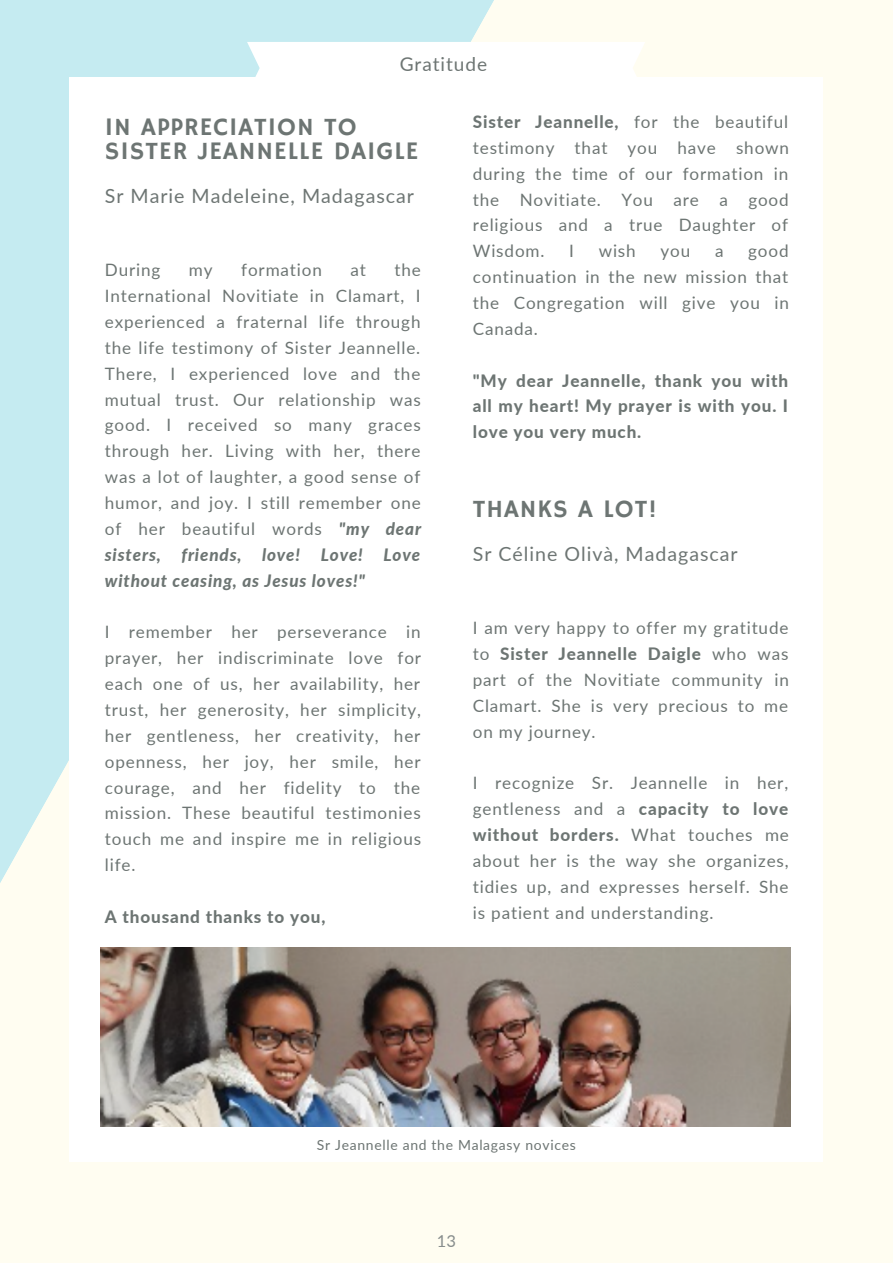
<style>
.page{position:relative;width:893px;height:1264px;background:#fff}
.page>*{position:absolute;margin:0;border:0;box-sizing:border-box;transform-origin:0 0}
.t1{font:25.2px/24.8px "Hammersmith One";letter-spacing:.04em;color:#6d7573}
.t2{font:19.65px "Lato";letter-spacing:.05em;color:#6d7573}
.t3{font:19.05px "Lato";letter-spacing:.05em;color:#6d7573}
.t4{font:17.1px/25.8px "Lato";letter-spacing:.05em;color:#6d7573;text-align:justify}
.t5{font:800 17.1px/25.8px "Lato";letter-spacing:.05em;color:#6d7573;text-align:justify}
.t6{font:16.5px "Lato";color:#878d8c}
.t7{font:13.95px "Lato";letter-spacing:.05em;color:#6d7573}
.s1{font-weight:800;font-style:italic}
.s2{font-weight:800}
</style>
<div class="page">
<div style="left:0;top:0;width:892px;height:1262px;background:#fffdf1"></div>
<div style="left:0;top:0;width:494px;height:883px;background:#c5ebf1"></div>
<div style="left:69px;top:78px;width:753px;height:1083px;background:#fff"></div>
<div style="left:247px;top:42px;width:398px;height:36px;background:#fff"></div>
<img style="left:101px;top:947px;width:689px;height:179px">
<p class="t3" style="left:399px;top:52px;width:89px">Gratitude</p>
<h1 class="t1" style="left:105px;top:115px;width:315px">IN APPRECIATION TO<br>SISTER JEANNELLE DAIGLE</h1>
<p class="t2" style="left:105px;top:184px;width:311px">Sr Marie Madeleine, Madagascar</p>
<p class="t4" style="left:105px;top:257px;width:318px;text-indent:290px">the International Novitiate in Clamart, I experienced a fraternal life through the life testimony of Sister Jeannelle.<br>There, I experienced love and the mutual trust. Our relationship was good. I received so many graces through her. Living with her, there was a lot of laughter, a good sense of humor, and joy. I still remember one of her beautiful words <span class="s1">"my dear sisters, friends, love! Love! Love without ceasing, as Jesus loves!"</span></p>
<p class="t4" style="left:105px;top:619px;width:318px">I remember her perseverance in prayer, her indiscriminate love for each one of us, her availability, her trust, her generosity, her simplicity, her gentleness, her creativity, her openness, her joy, her smile, her courage, and her fidelity to the mission. These beautiful testimonies touch me and inspire me in religious life.</p>
<p class="t5" style="left:105px;top:903px;width:222px">A thousand thanks to you,</p>
<p class="t4" style="left:105px;top:257px;width:57px">During</p>
<p class="t4" style="left:189px;top:257px;width:25px">my</p>
<p class="t4" style="left:241px;top:257px;width:82px">formation</p>
<p class="t4" style="left:350px;top:257px;width:17px">at</p>
<p class="t4" style="left:473px;top:108px;width:318px"><span class="s2">Sister Jeannelle,</span> for the beautiful testimony that you have shown during the time of our formation in the Novitiate. You are a good religious and a true Daughter of Wisdom.</p>
<p class="t4" style="left:473px;top:238px;width:318px;text-indent:275px">good continuation in the new mission that the Congregation will give you in Canada.</p>
<p class="t5" style="left:473px;top:367px;width:317px">"My dear Jeannelle, thank you with all my heart! My prayer is with you. I love you very much.</p>
<p class="t4" style="left:569px;top:238px;width:6px">I</p>
<p class="t4" style="left:598px;top:238px;width:38px">wish</p>
<p class="t4" style="left:660px;top:238px;width:31px">you</p>
<p class="t4" style="left:715px;top:238px;width:10px">a</p>
<h1 class="t1" style="left:473px;top:498px;width:185px">THANKS A LOT!</h1>
<p class="t2" style="left:473px;top:541px;width:266px">Sr Céline Olivà, Madagascar</p>
<p class="t4" style="left:473px;top:614px;width:317px">I am very happy to offer my gratitude to <span class="s2">Sister Jeannelle Daigle</span> who was part of the Novitiate community in Clamart. She is very precious to me on my journey.</p>
<p class="t4" style="left:473px;top:769px;width:317px">I recognize Sr. Jeannelle in her, gentleness and a <span class="s2">capacity to love without borders.</span> What touches me about her is the way she organizes, tidies up, and expresses herself. She is patient and understanding.</p>
<p class="t7" style="left:317px;top:1136px;width:260px">Sr Jeannelle and the Malagasy novices</p>
<p class="t6" style="left:437px;top:1230px;width:21px">13</p>
</div>
